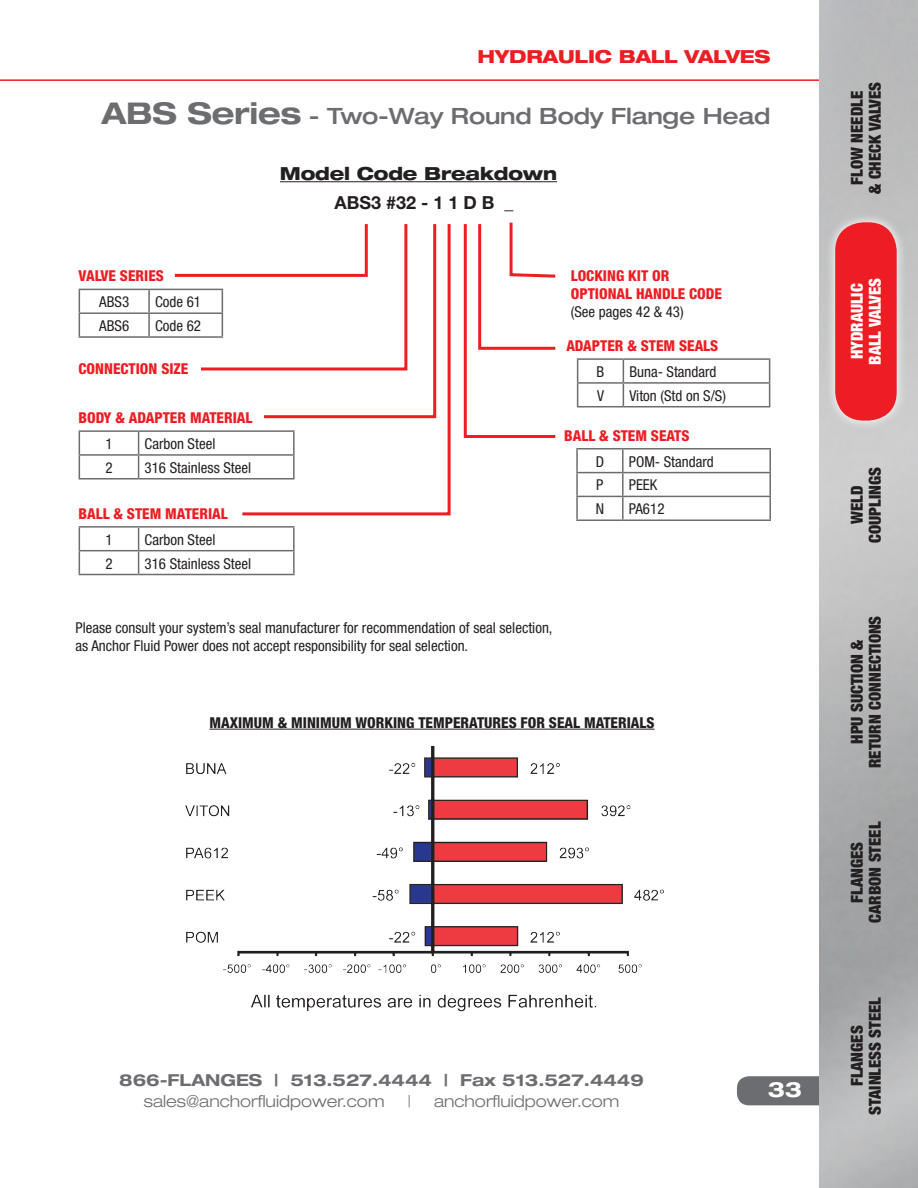
<style>
.page{position:relative;width:918px;height:1188px;background:#fff}
.page>*{position:absolute;margin:0;border:0;box-sizing:border-box;transform-origin:0 0}
.t1{font:500 expanded 22.5px "Helvetica Neue";letter-spacing:-.01em;color:#6c6d70}
.t2{font:700 expanded 21px "Helvetica Neue";color:#fff}
.t3{font:800 expanded 18px "Helvetica Neue";letter-spacing:-.01em;color:#ee1d23}
.t4{font:800 expanded 18px "Helvetica Neue";letter-spacing:-.01em;color:#231f20}
.t5{font:700 18px "Helvetica Neue";color:#231f20}
.t6{font:900 condensed 16.5px/18px "Helvetica Neue";color:#231f20;text-align:center}
.t7{font:300 expanded 16.5px "Helvetica Neue";color:#6c6d70}
.t8{font:700 expanded 16.5px "Helvetica Neue";color:#6c6d70}
.t9{font:900 condensed 16.5px/18px "Helvetica Neue";color:#fff;text-align:center}
.t10{font:condensed 15px/18px "Helvetica Neue";color:#231f20}
.t11{font:800 condensed 15px/18px "Helvetica Neue";color:#ee1d23}
.t12{font:800 condensed 15px "Helvetica Neue";color:#231f20}
.s1{font-weight:700;font-size:30px}
</style>
<div class="page">
<hr style="left:0;top:79px;width:918px;height:2px;background:#ee1d23">
<div style="left:737px;top:1076px;width:110px;height:29px;background:#6c6d70;border-radius:12px"></div>
<img style="left:819px;top:0;width:99px;height:1188px">
<svg style="left:825px;top:212px;width:81px;height:218px;background:#cecece"></svg>
<div style="left:835px;top:222px;width:62px;height:199px;background:#ee1d23;border-radius:28px"></div>
<hr style="left:79px;top:430px;width:60px;height:2px;background:#6c6d70">
<hr style="left:139px;top:430px;width:156px;height:2px;background:#6c6d70">
<hr style="left:79px;top:454px;width:60px;height:2px;background:#6c6d70">
<svg style="left:79px;top:432px;width:1px;height:46px"></svg>
<hr style="left:139px;top:454px;width:156px;height:2px;background:#6c6d70">
<svg style="left:138px;top:432px;width:1px;height:46px"></svg>
<hr style="left:79px;top:478px;width:60px;height:2px;background:#6c6d70">
<hr style="left:139px;top:478px;width:156px;height:2px;background:#6c6d70">
<hr style="left:79px;top:526px;width:60px;height:2px;background:#6c6d70">
<hr style="left:139px;top:526px;width:156px;height:2px;background:#6c6d70">
<hr style="left:293px;top:528px;width:2px;height:22px;background:#6c6d70">
<hr style="left:79px;top:550px;width:60px;height:1px;background:#6c6d70">
<svg style="left:79px;top:528px;width:1px;height:46px"></svg>
<hr style="left:139px;top:550px;width:156px;height:1px;background:#6c6d70">
<svg style="left:138px;top:528px;width:1px;height:46px"></svg>
<hr style="left:293px;top:551px;width:2px;height:23px;background:#6c6d70">
<hr style="left:79px;top:574px;width:60px;height:1px;background:#6c6d70">
<hr style="left:139px;top:574px;width:156px;height:1px;background:#6c6d70">
<hr style="left:577px;top:358px;width:46px;height:2px;background:#6c6d70">
<hr style="left:623px;top:358px;width:147px;height:2px;background:#6c6d70">
<hr style="left:577px;top:382px;width:46px;height:2px;background:#6c6d70">
<svg style="left:577px;top:360px;width:1px;height:46px"></svg>
<hr style="left:623px;top:382px;width:147px;height:2px;background:#6c6d70">
<svg style="left:623px;top:360px;width:1px;height:46px"></svg>
<svg style="left:769px;top:360px;width:1px;height:46px"></svg>
<hr style="left:577px;top:406px;width:46px;height:1px;background:#6c6d70">
<hr style="left:623px;top:406px;width:147px;height:1px;background:#6c6d70">
<hr style="left:79px;top:289px;width:70px;height:1px;background:#6c6d70">
<hr style="left:149px;top:289px;width:74px;height:1px;background:#6c6d70">
<hr style="left:148px;top:290px;width:2px;height:22px;background:#6c6d70">
<hr style="left:79px;top:312px;width:70px;height:2px;background:#6c6d70">
<svg style="left:79px;top:290px;width:1px;height:46px"></svg>
<hr style="left:149px;top:312px;width:74px;height:2px;background:#6c6d70">
<hr style="left:148px;top:314px;width:2px;height:22px;background:#6c6d70">
<hr style="left:79px;top:336px;width:70px;height:2px;background:#6c6d70">
<hr style="left:149px;top:336px;width:74px;height:2px;background:#6c6d70">
<hr style="left:576px;top:448px;width:47px;height:2px;background:#6c6d70">
<hr style="left:576px;top:450px;width:2px;height:22px;background:#6c6d70">
<hr style="left:623px;top:448px;width:148px;height:2px;background:#6c6d70">
<hr style="left:622px;top:450px;width:2px;height:22px;background:#6c6d70">
<hr style="left:769px;top:450px;width:2px;height:22px;background:#6c6d70">
<hr style="left:576px;top:472px;width:47px;height:1px;background:#6c6d70">
<hr style="left:576px;top:473px;width:2px;height:23px;background:#6c6d70">
<hr style="left:623px;top:472px;width:148px;height:1px;background:#6c6d70">
<hr style="left:622px;top:473px;width:2px;height:23px;background:#6c6d70">
<hr style="left:769px;top:473px;width:2px;height:23px;background:#6c6d70">
<hr style="left:576px;top:496px;width:47px;height:1px;background:#6c6d70">
<hr style="left:576px;top:497px;width:2px;height:22px;background:#6c6d70">
<hr style="left:623px;top:496px;width:148px;height:1px;background:#6c6d70">
<hr style="left:622px;top:497px;width:2px;height:22px;background:#6c6d70">
<hr style="left:769px;top:497px;width:2px;height:22px;background:#6c6d70">
<hr style="left:576px;top:519px;width:47px;height:2px;background:#6c6d70">
<hr style="left:623px;top:519px;width:148px;height:2px;background:#6c6d70">
<hr style="left:209px;top:729px;width:446px;height:1px;background:#231f20">
<img style="left:185px;top:746px;width:479px;height:266px">
<svg style="left:172px;top:273px;width:67px;height:98px"></svg>
<svg style="left:239px;top:224px;width:212px;height:292px"></svg>
<svg style="left:463px;top:222px;width:93px;height:216px"></svg>
<hr style="left:280px;top:181px;width:277px;height:1px;background:#231f20">
<p class="t3" style="left:477px;top:45px;width:295px">HYDRAULIC BALL VALVES</p>
<h1 class="t1" style="left:102px;top:102px;width:670px"><span class="s1">ABS Series</span> - Two-Way Round Body Flange Head</h1>
<p class="t4" style="left:280px;top:162px;width:279px">Model Code Breakdown</p>
<p class="t5" style="left:334px;top:192px;width:181px">ABS3 #32 - 1 1 D B _</p>
<p class="t11" style="left:79px;top:267px;width:87px">VALVE SERIES</p>
<p class="t10" style="left:99px;top:293px;width:31px">ABS3</p>
<p class="t10" style="left:155px;top:293px;width:48px">Code 61</p>
<p class="t10" style="left:99px;top:317px;width:31px">ABS6</p>
<p class="t10" style="left:155px;top:317px;width:48px">Code 62</p>
<p class="t11" style="left:79px;top:360px;width:111px">CONNECTION SIZE</p>
<p class="t11" style="left:79px;top:408px;width:175px">BODY &amp; ADAPTER MATERIAL</p>
<p class="t10" style="left:105px;top:435px;width:9px">1</p>
<p class="t10" style="left:145px;top:435px;width:72px">Carbon Steel</p>
<p class="t10" style="left:105px;top:458px;width:9px">2</p>
<p class="t10" style="left:145px;top:458px;width:108px">316 Stainless Steel</p>
<p class="t11" style="left:79px;top:504px;width:151px">BALL &amp; STEM MATERIAL</p>
<p class="t10" style="left:105px;top:530px;width:9px">1</p>
<p class="t10" style="left:145px;top:530px;width:72px">Carbon Steel</p>
<p class="t10" style="left:105px;top:554px;width:9px">2</p>
<p class="t10" style="left:145px;top:554px;width:108px">316 Stainless Steel</p>
<p class="t11" style="left:571px;top:266px;width:153px">LOCKING KIT OR<br>OPTIONAL HANDLE CODE</p>
<p class="t10" style="left:571px;top:302px;width:115px">(See pages 42 &amp; 43)</p>
<p class="t11" style="left:566px;top:336px;width:153px">ADAPTER &amp; STEM SEALS</p>
<p class="t10" style="left:597px;top:363px;width:9px">B</p>
<p class="t10" style="left:629px;top:363px;width:89px">Buna- Standard</p>
<p class="t10" style="left:597px;top:386px;width:8px">V</p>
<p class="t10" style="left:629px;top:386px;width:98px">Viton (Std on S/S)</p>
<p class="t11" style="left:564px;top:426px;width:127px">BALL &amp; STEM SEATS</p>
<p class="t10" style="left:596px;top:452px;width:10px">D</p>
<p class="t10" style="left:629px;top:452px;width:86px">POM- Standard</p>
<p class="t10" style="left:596px;top:476px;width:9px">P</p>
<p class="t10" style="left:629px;top:476px;width:30px">PEEK</p>
<p class="t10" style="left:596px;top:500px;width:10px">N</p>
<p class="t10" style="left:629px;top:500px;width:37px">PA612</p>
<p class="t10" style="left:76px;top:618px;width:478px">Please consult your system’s seal manufacturer for recommendation of seal selection, as Anchor Fluid Power does not accept responsibility for seal selection.</p>
<p class="t12" style="left:209px;top:713px;width:447px">MAXIMUM &amp; MINIMUM WORKING TEMPERATURES FOR SEAL MATERIALS</p>
<p class="t8" style="left:119px;top:1070px;width:526px">866-FLANGES | 513.527.4444 | Fax 513.527.4449</p>
<p class="t7" style="left:144px;top:1092px;width:242px">sales@anchorfluidpower.com</p>
<p class="t7" style="left:407px;top:1092px;width:5px">|</p>
<p class="t7" style="left:434px;top:1092px;width:187px">anchorfluidpower.com</p>
<h2 class="t2" style="left:768px;top:1077px;width:36px">33</h2>
<p class="t6" style="left:848px;top:194px;width:113px;rotate:-90deg">FLOW NEEDLE<br>&amp; CHECK VALVES</p>
<p class="t9" style="left:848px;top:365px;width:88px;rotate:-90deg">HYDRAULIC<br>BALL VALVES</p>
<p class="t6" style="left:848px;top:543px;width:77px;rotate:-90deg">WELD<br>COUPLINGS</p>
<p class="t6" style="left:848px;top:768px;width:154px;rotate:-90deg">HPU SUCTION &amp;<br>RETURN CONNECTIONS</p>
<p class="t6" style="left:848px;top:923px;width:102px;rotate:-90deg">FLANGES<br>CARBON STEEL</p>
<p class="t6" style="left:848px;top:1115px;width:119px;rotate:-90deg">FLANGES<br>STAINLESS STEEL</p>
</div>
